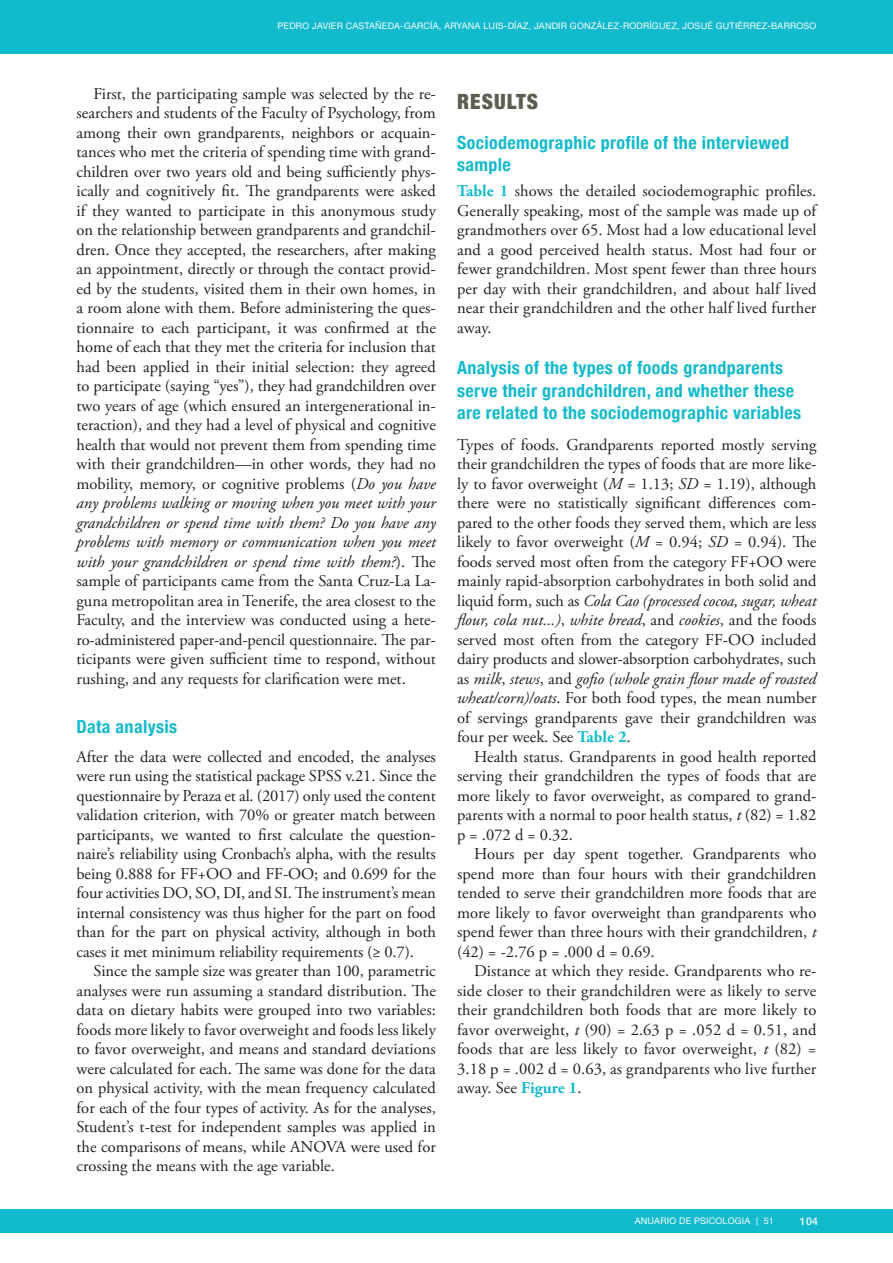
<style>
.page{position:relative;width:893px;height:1263px;background:#fff}
.page>*{position:absolute;margin:0;border:0;box-sizing:border-box;transform-origin:0 0}
.Titol_1_bis{font:900 condensed 21px "Helvetica Neue";letter-spacing:.05em;color:#5a5f51}
.titol_2{font:700 condensed 18px/22.5px "Helvetica Neue";letter-spacing:.02em;color:#12bacd}
.Texto{font:16.5px/19.5px "Adobe Garamond Pro";color:#231f20;text-align:justify}
.texto_sense_sang{font:16.5px/19.5px "Adobe Garamond Pro";color:#231f20;text-align:justify}
.t1{font:500 10.5px "Helvetica Neue";color:#fff}
.t2{font:9px "Helvetica Neue";letter-spacing:.025em;color:#fff}
.s1{font-style:italic}
.s2{color:#222}
.s3{font-weight:700;color:#12bacd}
</style>
<div class="page">
<div style="left:0;top:0;width:893px;height:54px;background:#12bacd"></div>
<div style="left:0;top:1209px;width:893px;height:23px;background:#12bacd"></div>
<p class="t2" style="left:278px;top:18px;width:540px">PEDRO JAVIER CASTAÑEDA-GARCÍA, ARYANA LUIS-DÍAZ, JANDIR GONZÁLEZ-RODRÍGUEZ, JOSUÉ GUTIÉRREZ-BARROSO</p>
<p class="Texto" style="left:77px;top:84px;width:361px;text-indent:17px">First, the participating sample was selected by the re&shy;searchers and students of the Faculty of Psychology, from among their own grandparents, neighbors or acquain&shy;tances who met the criteria of spending time with grand&shy;children over two years old and being sufficiently phys&shy;ically and cognitively fit. The grandparents were asked if they wanted to participate in this anonymous study on the relationship between grandparents and grandchil&shy;dren. Once they accepted, the researchers, after making an appointment, directly or through the contact provid&shy;ed by the students, visited them in their own homes, in a room alone with them. Before administering the ques&shy;tionnaire to each participant, it was confirmed at the home of each that they met the criteria for inclusion that had been applied in their initial selection: they agreed to participate (saying “yes”), they had grandchildren over two years of age (which ensured an intergenerational in&shy;teraction), and they had a level of physical and cognitive health that would not prevent them from spending time with their grandchildren—in other words, they had no mobility, memory, or cognitive problems (<span class="s1">Do you have any problems walking or moving when you meet with your grandchildren or spend time with them? Do you have any problems with memory or communication when you meet with your grandchildren or spend time with them?</span>). The sample of participants came from the Santa Cruz-La La&shy;guna metropolitan area in Tenerife, the area closest to the Faculty, and the interview was conducted using a hete&shy;ro-administered paper-and-pencil questionnaire. The par&shy;ticipants were given sufficient time to respond, without rushing, and any requests for clarification were met.</p>
<p class="titol_2" style="left:77px;top:714px;width:102px">Data analysis</p>
<p class="texto_sense_sang" style="left:77px;top:747px;width:361px">After the data were collected and encoded, the analyses were run using the statistical package SPSS v.21. Since the questionnaire by Peraza et al. (2017) only used the content validation criterion, with 70% or greater match between participants, we wanted to first calculate the question&shy;naire’s reliability using Cronbach’s alpha, with the results being 0.888 for FF+OO and FF-OO; and 0.699 for the four activities DO, SO, DI, and SI. The instrument’s mean internal consistency was thus higher for the part on food than for the part on physical activity, although in both cases it met minimum reliability requirements (<span class="s2">≥</span> 0.7).</p>
<p class="Texto" style="left:77px;top:962px;width:361px;text-indent:17px">Since the sample size was greater than 100, parametric analyses were run assuming a standard distribution. The data on dietary habits were grouped into two variables: foods more likely to favor overweight and foods less likely to favor overweight, and means and standard deviations were calculated for each. The same was done for the data on physical activity, with the mean frequency calculated for each of the four types of activity. As for the analyses, Student’s t-test for independent samples was applied in the comparisons of means, while ANOVA were used for crossing the means with the age variable.</p>
<p class="Titol_1_bis" style="left:457px;top:84px;width:82px">RESULTS</p>
<p class="titol_2" style="left:457px;top:130px;width:334px">Sociodemographic profile of the interviewed sample</p>
<p class="texto_sense_sang" style="left:457px;top:182px;width:361px"><span class="s3">Table 1</span> shows the detailed sociodemographic profiles.<br>Generally speaking, most of the sample was made up of grandmothers over 65. Most had a low educational level and a good perceived health status. Most had four or fewer grandchildren. Most spent fewer than three hours per day with their grandchildren, and about half lived near their grandchildren and the other half lived further away.</p>
<p class="titol_2" style="left:457px;top:355px;width:346px">Analysis of the types of foods grandparents serve their grandchildren, and whether these are related to the sociodemographic variables</p>
<p class="texto_sense_sang" style="left:457px;top:435px;width:361px">Types of foods. Grandparents reported mostly serving their grandchildren the types of foods that are more like&shy;ly to favor overweight (<span class="s1">M</span> = 1.13; <span class="s1">SD</span> = 1.19), although there were no statistically significant differences com&shy;pared to the other foods they served them, which are less likely to favor overweight (<span class="s1">M</span> = 0.94; <span class="s1">SD</span> = 0.94). The foods served most often from the category FF+OO were mainly rapid-absorption carbohydrates in both solid and liquid form, such as <span class="s1">Cola Cao (processed cocoa, sugar, wheat flour, cola nut...)</span>, <span class="s1">white bread</span>, and <span class="s1">cookies</span>, and the foods served most often from the category FF-OO included dairy products and slower-absorption carbohydrates, such as <span class="s1">milk</span>, <span class="s1">stews</span>, and <span class="s1">gofio (whole grain flour made of roasted wheat/corn)/oats</span>. For both food types, the mean number of servings grandparents gave their grandchildren was four per week. See <span class="s3">Table 2</span>.</p>
<p class="Texto" style="left:457px;top:747px;width:361px;text-indent:17px">Health status. Grandparents in good health reported serving their grandchildren the types of foods that are more likely to favor overweight, as compared to grand&shy;parents with a normal to poor health status, <span class="s1">t</span> (82) = 1.82 p = .072 d = 0.32.</p>
<p class="Texto" style="left:457px;top:845px;width:361px;text-indent:17px">Hours per day spent together. Grandparents who spend more than four hours with their grandchildren tended to serve their grandchildren more foods that are more likely to favor overweight than grandparents who spend fewer than three hours with their grandchildren, <span class="s1">t </span>(42) = -2.76 p = .000 d = 0.69.</p>
<p class="Texto" style="left:457px;top:962px;width:361px;text-indent:17px">Distance at which they reside. Grandparents who re&shy;side closer to their grandchildren were as likely to serve their grandchildren both foods that are more likely to favor overweight, <span class="s1">t</span> (90) = 2.63 p = .052 d = 0.51, and foods that are less likely to favor overweight, <span class="s1">t</span> (82) = 3.18 p = .002 d = 0.63, as grandparents who live further away. See <span class="s3">Figure 1</span>.</p>
<p class="t2" style="left:635px;top:1213px;width:141px">ANUARIO DE PSICOLOGIA | 51</p>
<p class="t1" style="left:800px;top:1212px;width:20px">104</p>
</div>
